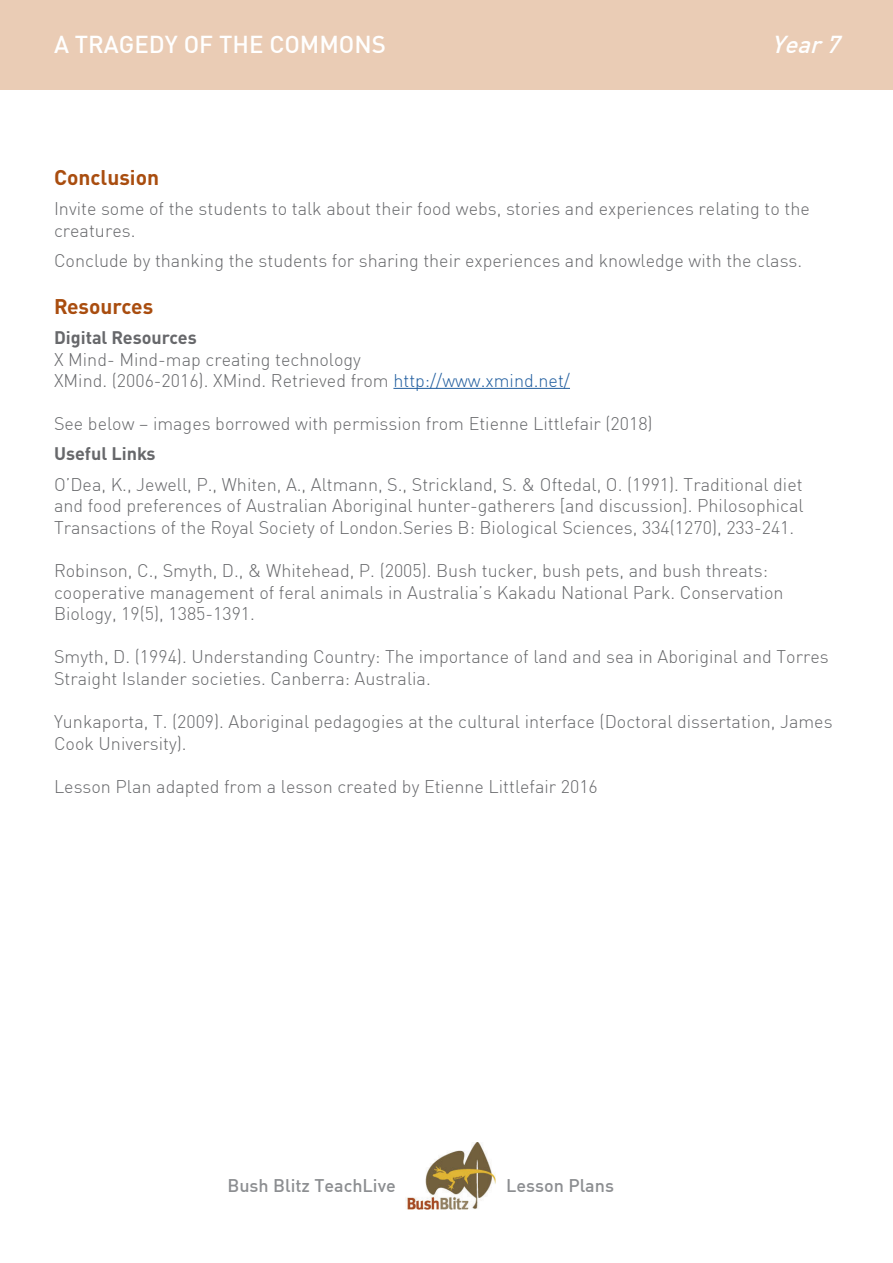
<style>
.page{position:relative;width:893px;height:1263px;background:#fff}
.page>*{position:absolute;margin:0;border:0;box-sizing:border-box;transform-origin:0 0}
.t1{font:500 24px "DIN";color:#fff}
.t2{font:italic 500 24px "DIN";color:#fff}
.t3{font:700 21px "DINOT";color:#a94d0f}
.t4{font:300 18px/21.6px "DIN";color:#67686b}
.t5{font:500 18px "DIN";color:#8c8e91}
.t6{font:700 18px "DINOT";color:#67686b}
.s1{color:#215e9f}
</style>
<div class="page">
<div style="left:0;top:0;width:893px;height:89px;background:#eaccb5"></div>
<img style="left:406px;top:1143px;width:90px;height:66px">
<hr style="left:393px;top:388px;width:177px;height:1px;background:#215e9f">
<h1 class="t1" style="left:54px;top:29px;width:333px">A TRAGEDY OF THE COMMONS</h1>
<h1 class="t2" style="left:771px;top:29px;width:77px">Year7</h1>
<p class="t3" style="left:54px;top:164px;width:107px">Conclusion</p>
<p class="t4" style="left:54px;top:198px;width:757px">Invite some of the students to talk about their food webs, stories and experiences relating to the creatures.</p>
<p class="t4" style="left:54px;top:250px;width:750px">Conclude by thanking the students for sharing their experiences and knowledge with the class.</p>
<p class="t3" style="left:54px;top:292px;width:101px">Resources</p>
<p class="t6" style="left:54px;top:326px;width:144px">Digital Resources</p>
<p class="t4" style="left:54px;top:348px;width:309px">X Mind- Mind-map creating technology</p>
<p class="t4" style="left:54px;top:370px;width:517px">XMind. (2006-2016). XMind. Retrieved from <span class="s1">http://www.xmind.net/</span></p>
<p class="t4" style="left:54px;top:413px;width:600px">See below – images borrowed with permission from Etienne Littlefair (2018)</p>
<p class="t6" style="left:54px;top:442px;width:103px">Useful Links</p>
<p class="t4" style="left:54px;top:473px;width:751px;text-align:justify">O’Dea, K., Jewell, P., Whiten, A., Altmann, S., Strickland, S. &amp; Oftedal, O. (1991). Traditional diet and food preferences of Australian Aboriginal hunter-gatherers [and discussion]. Philosophical Transactions of the Royal Society of London.Series B: Biological Sciences, 334(1270), 233-241.</p>
<p class="t4" style="left:54px;top:559px;width:731px">Robinson, C., Smyth, D., &amp; Whitehead, P. (2005). Bush tucker, bush pets, and bush threats: cooperative management of feral animals in Australia’s Kakadu National Park. Conservation<br>Biology, 19(5), 1385-1391.</p>
<p class="t4" style="left:54px;top:646px;width:776px">Smyth, D. (1994). Understanding Country: The importance of land and sea in Aboriginal and Torres<br>Straight Islander societies. Canberra: Australia.</p>
<p class="t4" style="left:54px;top:711px;width:780px">Yunkaporta, T. (2009). Aboriginal pedagogies at the cultural interface (Doctoral dissertation, James<br>Cook University).</p>
<p class="t4" style="left:54px;top:775px;width:545px">Lesson Plan adapted from a lesson created by Etienne Littlefair 2016</p>
<p class="t5" style="left:227px;top:1174px;width:170px">Bush Blitz TeachLive</p>
<p class="t5" style="left:506px;top:1174px;width:109px">Lesson Plans</p>
</div>
